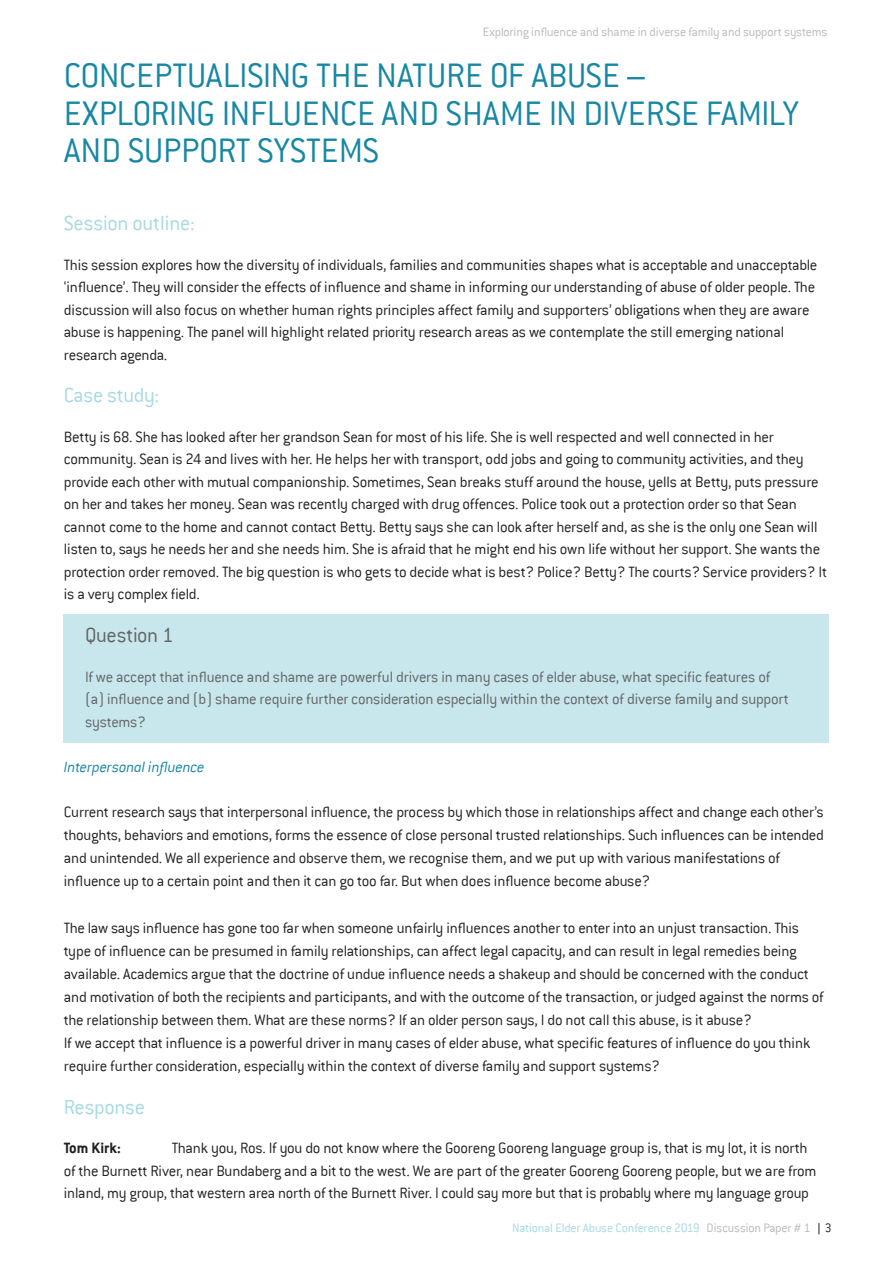
<style>
.page{position:relative;width:893px;height:1263px;background:#fff}
.page>*{position:absolute;margin:0;border:0;box-sizing:border-box;transform-origin:0 0}
.Heading_1{font:300 37.5px/37.5px "Conduit ITC";color:#1787a4}
.Heading_2{font:300 22.5px "Conduit ITC";letter-spacing:-.015em;color:#a6d9e3}
.Heading_2-2{font:300 22.5px "Conduit ITC";letter-spacing:-.015em;color:#636366}
.t1{font:300 16.5px/22.5px "Conduit ITC";letter-spacing:-.015em;color:#231f20}
.t2{font:300 16.5px/22.5px "Conduit ITC";letter-spacing:-.015em;color:#636366}
.t3{font:italic 300 16.5px "Conduit ITC";letter-spacing:-.015em;color:#1787a4}
.t4{font:700 16.5px "Conduit ITC";color:#231f20}
.t5{font:300 13.5px "Conduit ITC";letter-spacing:-.015em;color:#bababd}
.t6{font:300 13.5px "Conduit ITC";letter-spacing:-.015em;color:#a6d9e3}
.s1{color:#bababd}
.s2{color:#231f20}
</style>
<div class="page">
<div style="left:64px;top:614px;width:765px;height:129px;background:#c7e7ed"></div>
<p class="t5" style="left:483px;top:25px;width:346px">Exploring influence and shame in diverse family and support systems</p>
<p class="Heading_1" style="left:64px;top:57px;width:737px">CONCEPTUALISING THE NATURE OF ABUSE –<br>EXPLORING INFLUENCE AND SHAME IN DIVERSE FAMILY<br>AND SUPPORT SYSTEMS</p>
<p class="Heading_2" style="left:64px;top:211px;width:133px">Session outline:</p>
<p class="t1" style="left:64px;top:254px;width:755px">This session explores how the diversity of individuals, families and communities shapes what is acceptable and unacceptable ‘influence’. They will consider the effects of influence and shame in informing our understanding of abuse of older people. The discussion will also focus on whether human rights principles affect family and supporters’ obligations when they are aware abuse is happening. The panel will highlight related priority research areas as we contemplate the still emerging national research agenda.</p>
<p class="Heading_2" style="left:64px;top:383px;width:97px">Case study:</p>
<p class="t1" style="left:64px;top:426px;width:765px">Betty is 68. She has looked after her grandson Sean for most of his life. She is well respected and well connected in her community. Sean is 24 and lives with her. He helps her with transport, odd jobs and going to community activities, and they provide each other with mutual companionship. Sometimes, Sean breaks stuff around the house, yells at Betty, puts pressure on her and takes her money. Sean was recently charged with drug offences. Police took out a protection order so that Sean cannot come to the home and cannot contact Betty. Betty says she can look after herself and, as she is the only one Sean will listen to, says he needs her and she needs him. She is afraid that he might end his own life without her support. She wants the protection order removed. The big question is who gets to decide what is best? Police? Betty? The courts? Service providers? It is a very complex field.</p>
<p class="Heading_2-2" style="left:85px;top:623px;width:90px">Question 1</p>
<p class="t2" style="left:85px;top:665px;width:705px">If we accept that influence and shame are powerful drivers in many cases of elder abuse, what specific features of (a) influence and (b) shame require further consideration especially within the context of diverse family and support systems?</p>
<p class="t3" style="left:64px;top:757px;width:143px">Interpersonal influence</p>
<p class="t1" style="left:64px;top:800px;width:762px;line-height:23.1px">Current research says that interpersonal influence, the process by which those in relationships affect and change each other’s thoughts, behaviors and emotions, forms the essence of close personal trusted relationships. Such influences can be intended and unintended. We all experience and observe them, we recognise them, and we put up with various manifestations of influence up to a certain point and then it can go too far. But when does influence become abuse?</p>
<p class="t1" style="left:64px;top:916px;width:762px;line-height:23.1px">The law says influence has gone too far when someone unfairly influences another to enter into an unjust transaction. This type of influence can be presumed in family relationships, can affect legal capacity, and can result in legal remedies being available. Academics argue that the doctrine of undue influence needs a shakeup and should be concerned with the conduct and motivation of both the recipients and participants, and with the outcome of the transaction, or judged against the norms of the relationship between them. What are these norms? If an older person says, I do not call this abuse, is it abuse?</p>
<p class="t1" style="left:64px;top:1031px;width:748px;line-height:23.1px">If we accept that influence is a powerful driver in many cases of elder abuse, what specific features of influence do you think require further consideration, especially within the context of diverse family and support systems?</p>
<p class="Heading_2" style="left:64px;top:1094px;width:83px">Response</p>
<p class="t4" style="left:64px;top:1138px;width:59px">Tom Kirk:</p>
<p class="t1" style="left:64px;top:1137px;width:754px;text-indent:108px">Thank you, Ros. If you do not know where the Gooreng Gooreng language group is, that is my lot, it is north of the Burnett River, near Bundaberg and a bit to the west. We are part of the greater Gooreng Gooreng people, but we are from inland, my group, that western area north of the Burnett River. I could say more but that is probably where my language group</p>
<p class="t6" style="left:512px;top:1220px;width:321px">National Elder Abuse Conference 2019 <span class="s1">Discussion Paper # 1</span> <span class="s2">3</span></p>
</div>
